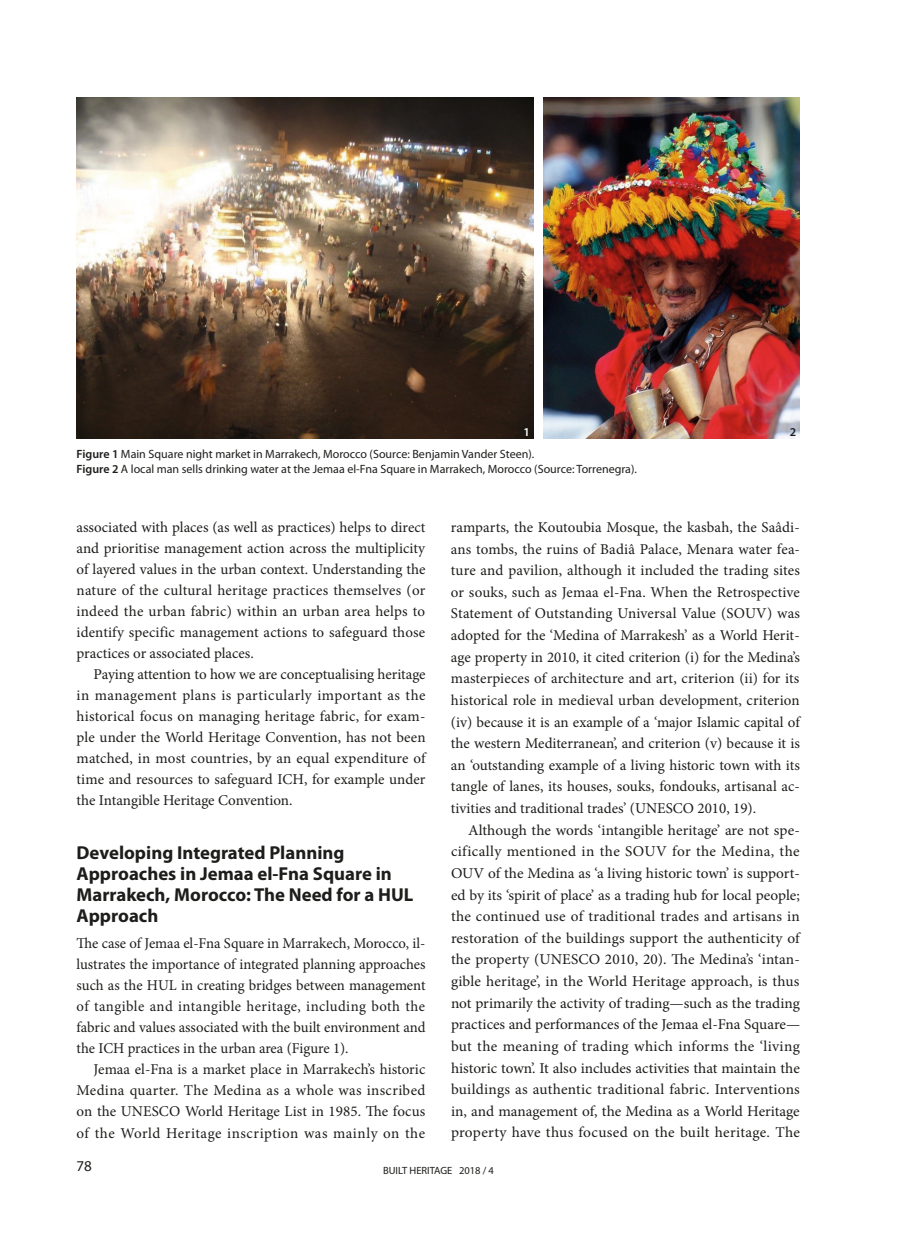
<style>
.page{position:relative;width:919px;height:1238px;background:#fff}
.page>*{position:absolute;margin:0;border:0;box-sizing:border-box;transform-origin:0 0}
.一级标题{font:700 18.75px/21px "Myriad Pro";color:#1d1d1b}
.正文{font:15px/21.6px "Minion Pro";letter-spacing:.005em;color:#1d1d1b;text-align:justify}
.正文首段{font:15px/21px "Minion Pro";color:#1d1d1b;text-align:justify}
.t1{font:15px "Myriad Pro";color:#1d1d1b}
.图表注{font:12px "Myriad Pro";color:#1d1d1b}
.Abstract{font:600 12px "Myriad Pro";color:#fff}
.Abstract-2{font:600 12px "Myriad Pro";color:#1d1d1b}
.t2{font:10.5px "Myriad Pro";color:#1d1d1b}
.s1{font-weight:600}
</style>
<div class="page">
<img style="left:543px;top:98px;width:256px;height:340px">
<img style="left:77px;top:98px;width:456px;height:340px">
<p class="Abstract" style="left:523px;top:424px;width:8px">1</p>
<p class="Abstract-2" style="left:789px;top:424px;width:8px">2</p>
<p class="图表注" style="left:77px;top:447px;width:459px"><span class="s1">Figure 1</span> Main Square night market in Marrakech, Morocco (Source: Benjamin Vander Steen).</p>
<p class="图表注" style="left:77px;top:462px;width:562px"><span class="s1">Figure 2</span> A local man sells drinking water at the Jemaa el-Fna Square in Marrakech, Morocco (Source: Torrenegra).</p>
<p class="正文" style="left:77px;top:516px;width:350px;line-height:21px">associated with places (as well as practices) helps to direct and prioritise management action across the multiplicity of layered values in the urban context. Understanding the nature of the cultural heritage practices themselves (or indeed the urban fabric) within an urban area helps to identify specific management actions to safeguard those practices or associated places.</p>
<p class="正文" style="left:77px;top:664px;width:350px;line-height:21px;text-indent:17px">Paying attention to how we are conceptualising heritage in management plans is particularly important as the historical focus on managing heritage fabric, for exam&shy;ple under the World Heritage Convention, has not been matched, in most countries, by an equal expenditure of time and resources to safeguard ICH, for example under the Intangible Heritage Convention.</p>
<p class="一级标题" style="left:77px;top:841px;width:338px">Developing Integrated Planning<br>Approaches in Jemaa el-Fna Square in<br>Marrakech, Morocco: The Need for a HUL<br>Approach</p>
<p class="正文首段" style="left:77px;top:933px;width:350px">The case of Jemaa el-Fna Square in Marrakech, Morocco, il&shy;lustrates the importance of integrated planning approaches such as the HUL in creating bridges between management of tangible and intangible heritage, including both the fabric and values associated with the built environment and the ICH practices in the urban area (Figure 1).</p>
<p class="正文" style="left:77px;top:1059px;width:350px;line-height:21px;text-indent:17px">Jemaa el-Fna is a market place in Marrakech’s historic Medina quarter. The Medina as a whole was inscribed on the UNESCO World Heritage List in 1985. The focus of the World Heritage inscription was mainly on the</p>
<p class="正文" style="left:451px;top:516px;width:350px">ramparts, the Koutoubia Mosque, the kasbah, the Saâdi&shy;ans tombs, the ruins of Badiâ Palace, Menara water fea&shy;ture and pavilion, although it included the trading sites or souks, such as Jemaa el-Fna. When the Retrospective Statement of Outstanding Universal Value (SOUV) was adopted for the ‘Medina of Marrakesh’ as a World Herit&shy;age property in 2010, it cited criterion (i) for the Medina’s masterpieces of architecture and art, criterion (ii) for its historical role in medieval urban development, criterion (iv) because it is an example of a ‘major Islamic capital of the western Mediterranean’, and criterion (v) because it is an ‘outstanding example of a living historic town with its tangle of lanes, its houses, souks, fondouks, artisanal ac&shy;tivities and traditional trades’ (UNESCO 2010, 19).</p>
<p class="正文" style="left:451px;top:819px;width:350px;text-indent:17px">Although the words ‘intangible heritage’ are not spe&shy;cifically mentioned in the SOUV for the Medina, the OUV of the Medina as ‘a living historic town’ is support&shy;ed by its ‘spirit of place’ as a trading hub for local people; the continued use of traditional trades and artisans in restoration of the buildings support the authenticity of the property (UNESCO 2010, 20). The Medina’s ‘intan&shy;gible heritage’, in the World Heritage approach, is thus not primarily the activity of trading—such as the trading practices and performances of the Jemaa el-Fna Square— but the meaning of trading which informs the ‘living historic town’. It also includes activities that maintain the buildings as authentic traditional fabric. Interventions in, and management of, the Medina as a World Heritage property have thus focused on the built heritage. The</p>
<p class="t1" style="left:77px;top:1156px;width:17px">78</p>
<p class="t2" style="left:383px;top:1163px;width:112px">BUILT HERITAGE 2018 / 4</p>
</div>
